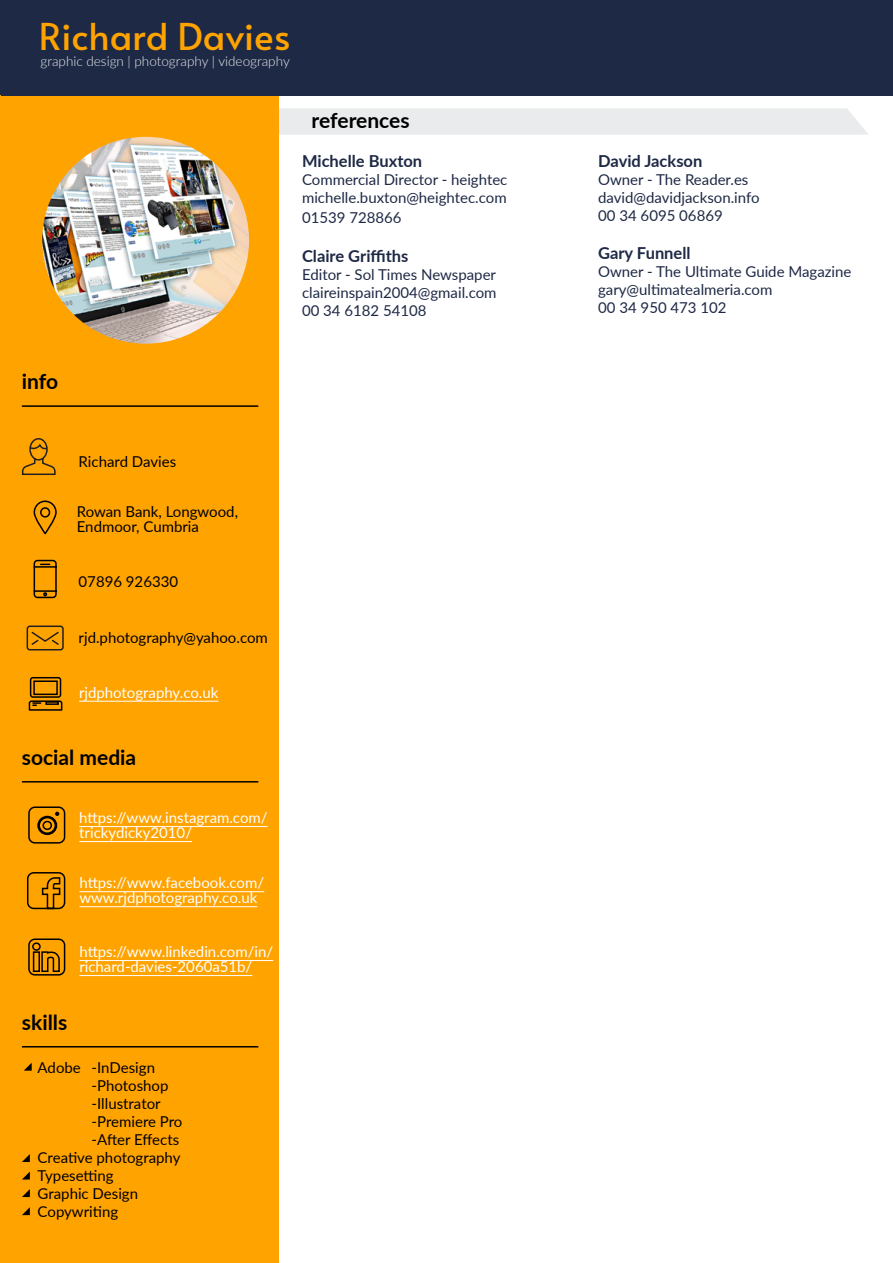
<style>
.page{position:relative;width:893px;height:1263px;background:#fff}
.page>*{position:absolute;margin:0;border:0;box-sizing:border-box;transform-origin:0 0}
.t1{font:36.9px "Alata";color:#ffa300}
.t2{font:700 21px "Lato";color:#000}
.t3{font:700 16.5px "Lato";color:#1e2945}
.t4{font:15px/18px "Lato";color:#1e2945}
.t5{font:15px/15px "Lato";color:#000}
.t6{font:15px/15px "Lato";color:#fff}
.t7{font:300 13.5px "Lato";color:#e9ebec}
</style>
<div class="page">
<div style="left:279px;top:108px;width:589px;height:27px;background:#e9ebec"></div>
<div style="left:0;top:0;width:13px;height:96px;background:#1e2945"></div>
<div style="left:0;top:96px;width:279px;height:1167px;background:#ffa300"></div>
<svg style="left:28px;top:680px;width:35px;height:31px"></svg>
<div style="left:30px;top:677px;width:31px;height:21px;border:2px solid #000;border-radius:2px"></div>
<svg style="left:33px;top:500px;width:24px;height:35px"></svg>
<div style="left:28px;top:806px;width:37px;height:37px;border:2px solid #000;border-radius:6px"></div>
<div style="left:28px;top:938px;width:37px;height:37px;border:2px solid #000;border-radius:6px"></div>
<svg style="left:26px;top:625px;width:38px;height:26px"></svg>
<svg style="left:33px;top:559px;width:24px;height:40px"></svg>
<svg style="left:21px;top:438px;width:35px;height:37px"></svg>
<hr style="left:79px;top:960px;width:194px;height:1px;background:#fff">
<hr style="left:79px;top:975px;width:173px;height:1px;background:#fff">
<hr style="left:79px;top:891px;width:185px;height:1px;background:#fff">
<hr style="left:79px;top:906px;width:178px;height:1px;background:#fff">
<hr style="left:79px;top:826px;width:189px;height:1px;background:#fff">
<hr style="left:79px;top:841px;width:113px;height:1px;background:#fff">
<hr style="left:79px;top:701px;width:139px;height:1px;background:#fff">
<img style="left:42px;top:137px;width:207px;height:207px;border-radius:103px">
<hr style="left:22px;top:405px;width:236px;height:2px;background:#000">
<hr style="left:22px;top:781px;width:236px;height:1px;background:#000">
<hr style="left:22px;top:1046px;width:236px;height:1px;background:#000">
<svg style="left:27px;top:812px;width:39px;height:161px"></svg>
<div style="left:1px;top:0;width:892px;height:96px;background:#1e2945"></div>
<svg style="left:24px;top:1063px;width:8px;height:8px"></svg>
<svg style="left:22px;top:1154px;width:8px;height:8px"></svg>
<svg style="left:22px;top:1171px;width:8px;height:8px"></svg>
<svg style="left:22px;top:1189px;width:8px;height:8px"></svg>
<svg style="left:22px;top:1207px;width:8px;height:8px"></svg>
<h1 class="t1" style="left:39px;top:4px;width:253px">Richard Davies</h1>
<p class="t7" style="left:41px;top:51px;width:251px">graphic design | photography | videography</p>
<h2 class="t2" style="left:312px;top:105px;width:99px">references</h2>
<p class="t3" style="left:302px;top:149px;width:122px">Michelle Buxton</p>
<p class="t4" style="left:302px;top:170px;width:207px">Commercial Director - heightec michelle.buxton@heightec.com</p>
<p class="t4" style="left:302px;top:208px;width:101px">01539 728866</p>
<p class="t3" style="left:302px;top:244px;width:108px">Claire Griffiths</p>
<p class="t4" style="left:302px;top:265px;width:196px;text-align:justify">Editor - Sol Times Newspaper claireinspain2004@gmail.com 00 34 6182 54108</p>
<h2 class="t2" style="left:22px;top:366px;width:38px">info</h2>
<p class="t5" style="left:79px;top:453px;width:99px">Richard Davies</p>
<p class="t5" style="left:77px;top:504px;width:163px">Rowan Bank, Longwood,<br>Endmoor, Cumbria</p>
<p class="t5" style="left:79px;top:573px;width:101px">07896 926330</p>
<p class="t5" style="left:79px;top:629px;width:191px">rjd.photography@yahoo.com</p>
<p class="t6" style="left:79px;top:684px;width:141px">rjdphotography.co.uk</p>
<h2 class="t2" style="left:22px;top:742px;width:116px">social media</h2>
<p class="t6" style="left:79px;top:809px;width:190px">https://www.instagram.com/ trickydicky2010/</p>
<p class="t6" style="left:79px;top:875px;width:186px">https://www.facebook.com/ www.rjdphotography.co.uk</p>
<p class="t6" style="left:79px;top:943px;width:195px">https://www.linkedin.com/in/ richard-davies-2060a51b/</p>
<h2 class="t2" style="left:22px;top:1006px;width:47px">skills</h2>
<p class="t5" style="left:38px;top:1059px;width:119px">Adobe -InDesign</p>
<p class="t5" style="left:92px;top:1077px;width:78px">-Photoshop</p>
<p class="t5" style="left:92px;top:1095px;width:70px">-Illustrator</p>
<p class="t5" style="left:92px;top:1113px;width:92px">-Premiere Pro</p>
<p class="t5" style="left:92px;top:1131px;width:89px">-After Effects</p>
<p class="t5" style="left:38px;top:1149px;width:144px">Creative photography</p>
<p class="t5" style="left:38px;top:1167px;width:78px">Typesetting</p>
<p class="t5" style="left:38px;top:1185px;width:102px">Graphic Design</p>
<p class="t5" style="left:38px;top:1203px;width:82px">Copywriting</p>
<p class="t3" style="left:598px;top:149px;width:106px">David Jackson</p>
<p class="t4" style="left:598px;top:170px;width:163px">Owner - The Reader.es david@davidjackson.info<br>00 34 6095 06869</p>
<p class="t3" style="left:598px;top:241px;width:94px">Gary Funnell</p>
<p class="t4" style="left:598px;top:262px;width:255px">Owner - The Ultimate Guide Magazine gary@ultimatealmeria.com<br>00 34 950 473 102</p>
</div>
